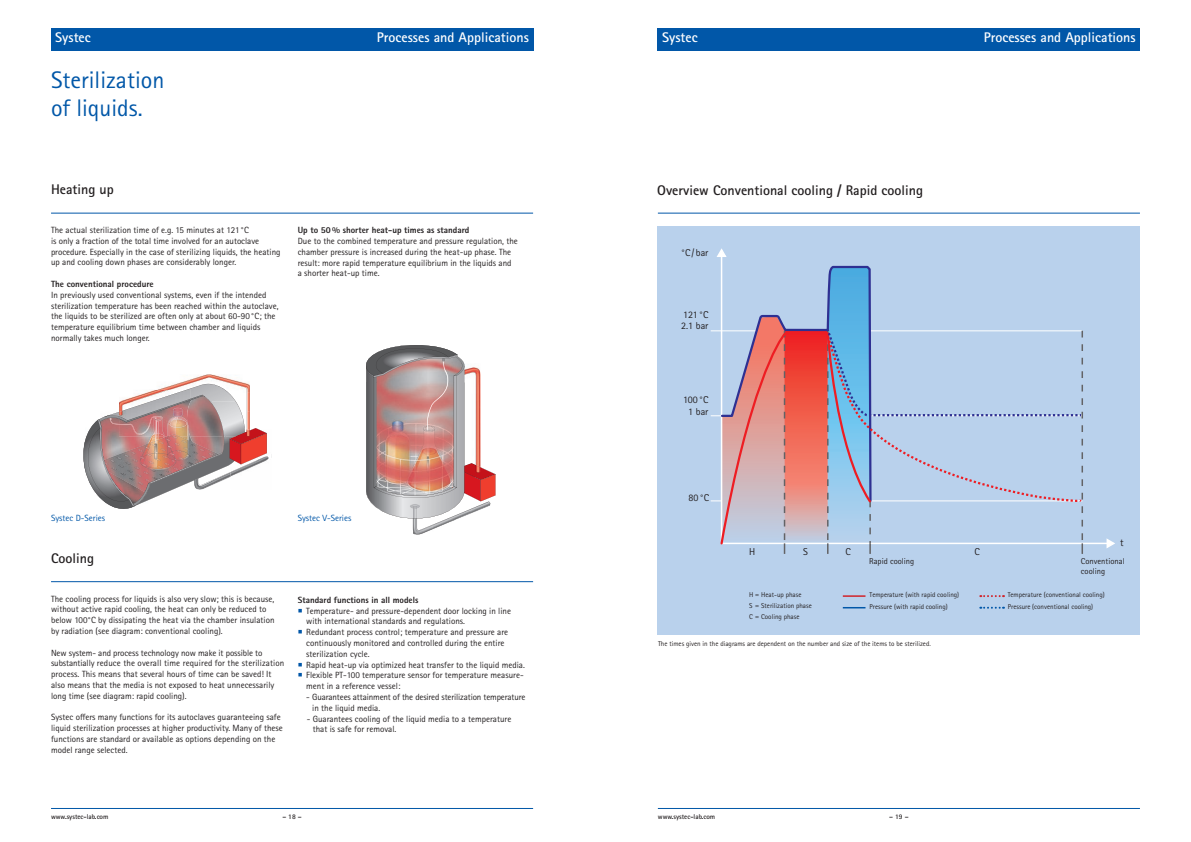
<style>
.page{position:relative;width:1191px;height:842px;background:#fff}
.page>*{position:absolute;margin:0;border:0;box-sizing:border-box;transform-origin:0 0}
.HL_RotisSansSerif_24{font:24px/28.8px "Rotis Sans Serif Std";color:#0157a8}
.HL_negativ_oben_Roti{font:700 14px "Rotis Sans Serif Std";color:#fff}
.SL_RotisSansSerif_bo{font:700 14px "Rotis Sans Serif Std";color:#231f20}
.FL_RotisSansSerif_9p{font:10.5px "Rotis Sans Serif Std";color:#231f20}
.FL_RotisSansSerif_9p-2{font:10px "Rotis Sans Serif Std";color:#231f20}
.FL_RotisSansSerif_9p-3{font:9px/10.8px "Rotis Sans Serif Std";color:#231f20}
.FL_RotisSansSerif_ex{font:800 9px "Rotis Sans Serif Std";color:#231f20}
.FL_RotisSansSerif_9p-4{font:9px "Rotis Sans Serif Std";color:#0157a8}
.FL_RotisSansSerif_7p{font:8.5px/9.4px "Rotis Sans Serif Std";color:#231f20}
.FL_RotisSansSerif_7p-2{font:7px "Rotis Sans Serif Std";color:#231f20}
.FL_RotisSansSerif_9p-5{font:7px "Rotis Sans Serif Std";color:#231f20}
.Paginierung_RotisSan{font:700 7px "Rotis Sans Serif Std";color:#231f20}
</style>
<div class="page">
<hr style="left:51px;top:808px;width:482px;height:1px;background:#0157a8">
<hr style="left:658px;top:808px;width:482px;height:1px;background:#0157a8">
<hr style="left:51px;top:213px;width:482px;height:1px;background:#0157a8">
<hr style="left:658px;top:213px;width:482px;height:1px;background:#0157a8">
<div style="left:658px;top:28px;width:482px;height:23px;background:#0157a8"></div>
<div style="left:51px;top:28px;width:482px;height:23px;background:#0157a8"></div>
<div style="left:658px;top:227px;width:482px;height:408px;background:#b9d1ec"></div>
<hr style="left:710px;top:415px;width:372px;height:1px;background:#fff">
<hr style="left:710px;top:330px;width:372px;height:1px;background:#fff">
<hr style="left:710px;top:500px;width:372px;height:1px;background:#fff">
<svg style="left:1106px;top:541px;width:9px;height:7px"></svg>
<svg style="left:719px;top:264px;width:364px;height:290px"></svg>
<svg style="left:366px;top:345px;width:129px;height:189px"></svg>
<svg style="left:83px;top:374px;width:186px;height:135px"></svg>
<hr style="left:843px;top:595px;width:22px;height:2px;background:#d1232a">
<svg style="left:980px;top:595px;width:24px;height:2px"></svg>
<svg style="left:843px;top:607px;width:22px;height:1px"></svg>
<svg style="left:980px;top:607px;width:24px;height:2px"></svg>
<hr style="left:51px;top:581px;width:482px;height:1px;background:#0157a8">
<p class="HL_negativ_oben_Roti" style="left:55px;top:29px;width:37px">Systec</p>
<p class="HL_negativ_oben_Roti" style="left:377px;top:29px;width:153px">Processes and Applications</p>
<p class="HL_negativ_oben_Roti" style="left:662px;top:29px;width:37px">Systec</p>
<p class="HL_negativ_oben_Roti" style="left:983px;top:29px;width:153px">Processes and Applications</p>
<p class="HL_RotisSansSerif_24" style="left:51px;top:65px;width:115px">Sterilization of liquids.</p>
<p class="SL_RotisSansSerif_bo" style="left:51px;top:180px;width:64px">Heating up</p>
<p class="FL_RotisSansSerif_9p-3" style="left:51px;top:225px;width:231px">The actual sterilization time of e.g. 15 minutes at 121 °C<br>is only a fraction of the total time involved for an autoclave procedure. Especially in the case of sterilizing liquids, the heating up and cooling down phases are considerably longer.</p>
<p class="FL_RotisSansSerif_ex" style="left:51px;top:278px;width:104px">The conventional procedure</p>
<p class="FL_RotisSansSerif_9p-3" style="left:51px;top:289px;width:229px">In previously used conventional systems, even if the intended sterilization temperature has been reached within the autoclave, the liquids to be sterilized are often only at about 60-90°C; the temperature equilibrium time between chamber and liquids normally takes much longer.</p>
<p class="FL_RotisSansSerif_ex" style="left:298px;top:224px;width:173px">Up to 50% shorter heat-up times as standard</p>
<p class="FL_RotisSansSerif_9p-3" style="left:298px;top:236px;width:222px">Due to the combined temperature and pressure regulation, the chamber pressure is increased during the heat-up phase. The result: more rapid temperature equilibrium in the liquids and a shorter heat-up time.</p>
<p class="FL_RotisSansSerif_9p-4" style="left:51px;top:512px;width:56px">Systec D-Series</p>
<p class="FL_RotisSansSerif_9p-4" style="left:298px;top:512px;width:55px">Systec V-Series</p>
<p class="SL_RotisSansSerif_bo" style="left:51px;top:549px;width:45px">Cooling</p>
<p class="FL_RotisSansSerif_9p-3" style="left:51px;top:593px;width:225px">The cooling process for liquids is also very slow; this is because, without active rapid cooling, the heat can only be reduced to below 100°C by dissipating the heat via the chamber insulation by radiation (see diagram: conventional cooling).</p>
<p class="FL_RotisSansSerif_9p-3" style="left:51px;top:647px;width:235px">New system- and process technology now make it possible to substantially reduce the overall time required for the sterilization process. This means that several hours of time can be saved! It also means that the media is not exposed to heat unnecessarily long time (see diagram: rapid cooling).</p>
<p class="FL_RotisSansSerif_9p-3" style="left:51px;top:712px;width:233px">Systec offers many functions for its autoclaves guaranteeing safe liquid sterilization processes at higher productivity. Many of these functions are standard or available as options depending on the model range selected.</p>
<p class="FL_RotisSansSerif_ex" style="left:298px;top:594px;width:122px">Standard functions in all models</p>
<p class="FL_RotisSansSerif_9p-3" style="left:306px;top:605px;width:206px">Temperature- and pressure-dependent door locking in line with international standards and regulations.</p>
<p class="FL_RotisSansSerif_9p-3" style="left:306px;top:627px;width:203px">Redundant process control; temperature and pressure are continuously monitored and controlled during the entire sterilization cycle.</p>
<p class="FL_RotisSansSerif_9p-3" style="left:306px;top:659px;width:220px">Rapid heat-up via optimized heat transfer to the liquid media.</p>
<p class="FL_RotisSansSerif_9p-3" style="left:306px;top:670px;width:219px">Flexible PT-100 temperature sensor for temperature measure&shy;ment in a reference vessel:</p>
<p class="FL_RotisSansSerif_9p-3" style="left:312px;top:691px;width:215px;text-indent:-6px">- Guarantees attainment of the desired sterilization temperature in the liquid media.</p>
<p class="FL_RotisSansSerif_9p-3" style="left:313px;top:713px;width:200px;text-indent:-6px">- Guarantees cooling of the liquid media to a temperature that is safe for removal.</p>
<p class="SL_RotisSansSerif_bo" style="left:657px;top:181px;width:267px">Overview Conventional cooling / Rapid cooling</p>
<p class="FL_RotisSansSerif_9p-2" style="left:681px;top:247px;width:29px">°C/ bar</p>
<p class="FL_RotisSansSerif_9p-2" style="left:683px;top:309px;width:27px">121°C</p>
<p class="FL_RotisSansSerif_9p-2" style="left:681px;top:320px;width:29px">2.1 bar</p>
<p class="FL_RotisSansSerif_9p-2" style="left:683px;top:393px;width:27px">100°C</p>
<p class="FL_RotisSansSerif_9p-2" style="left:688px;top:406px;width:22px">1 bar</p>
<p class="FL_RotisSansSerif_9p-2" style="left:688px;top:491px;width:22px">80 °C</p>
<p class="FL_RotisSansSerif_9p-2" style="left:749px;top:546px;width:8px">H</p>
<p class="FL_RotisSansSerif_9p-2" style="left:803px;top:546px;width:6px">S</p>
<p class="FL_RotisSansSerif_9p-2" style="left:845px;top:546px;width:7px">C</p>
<p class="FL_RotisSansSerif_9p-2" style="left:974px;top:546px;width:7px">C</p>
<p class="FL_RotisSansSerif_9p" style="left:1120px;top:536px;width:5px">t</p>
<p class="FL_RotisSansSerif_7p" style="left:869px;top:557px;width:47px">Rapid cooling</p>
<p class="FL_RotisSansSerif_7p" style="left:1081px;top:557px;width:45px">Conventional cooling</p>
<p class="FL_RotisSansSerif_7p-2" style="left:869px;top:591px;width:91px">Temperature (with rapid cooling)</p>
<p class="FL_RotisSansSerif_7p-2" style="left:1007px;top:591px;width:98px">Temperature (conventional cooling)</p>
<p class="FL_RotisSansSerif_7p-2" style="left:869px;top:602px;width:80px">Pressure (with rapid cooling)</p>
<p class="FL_RotisSansSerif_7p-2" style="left:1007px;top:602px;width:87px">Pressure (conventional cooling)</p>
<p class="FL_RotisSansSerif_7p-2" style="left:658px;top:639px;width:274px">The times given in the diagrams are dependent on the number and size of the items to be sterilized.</p>
<p class="FL_RotisSansSerif_9p-5" style="left:749px;top:591px;width:54px">H = Heat-up phase</p>
<p class="FL_RotisSansSerif_9p-5" style="left:749px;top:602px;width:64px">S = Sterilization phase</p>
<p class="FL_RotisSansSerif_9p-5" style="left:749px;top:612px;width:52px">C = Cooling phase</p>
<p class="Paginierung_RotisSan" style="left:51px;top:812px;width:59px">www.systec-lab.com</p>
<p class="Paginierung_RotisSan" style="left:658px;top:812px;width:59px">www.systec-lab.com</p>
<p class="Paginierung_RotisSan" style="left:282px;top:812px;width:21px">– 18 –</p>
<p class="Paginierung_RotisSan" style="left:889px;top:812px;width:21px">– 19 –</p>
</div>
